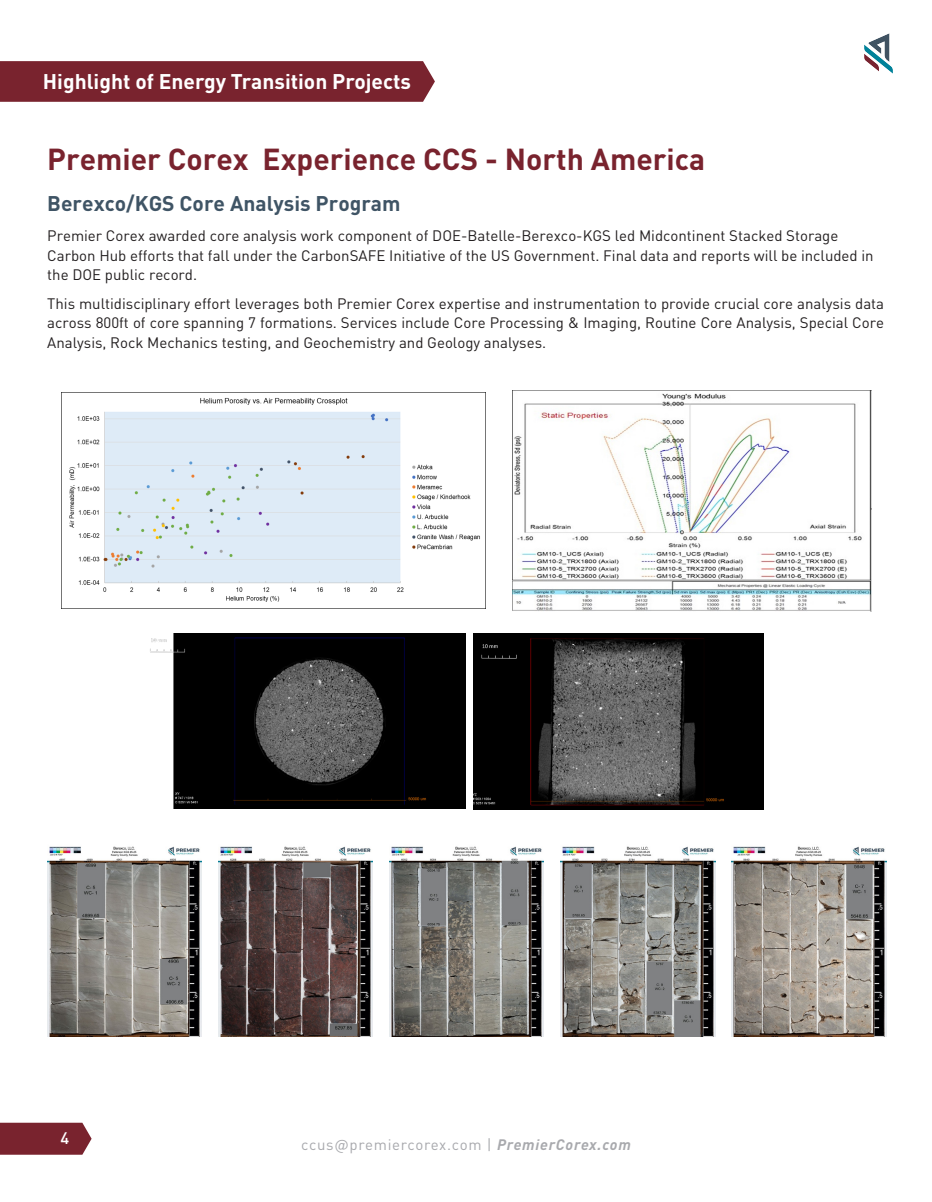
<style>
.page{position:relative;width:932px;height:1202px;background:#fff}
.page>*{position:absolute;margin:0;border:0;box-sizing:border-box;transform-origin:0 0}
.Main_Paragraph_Text{font:700 30px "DIN Pro";color:#79232e}
.Paragraph_Titles{font:700 21px "DIN Pro";color:#fff}
.Main_Paragraph_Text-2{font:700 21px "DIN Pro";color:#3f5465}
.t1{font:500 16.5px "DIN Pro";color:#fff}
.Main_Paragraph_Text-3{font:15px/19.5px "DIN Pro";color:#231f20}
.t2{font:15px "DIN Pro";letter-spacing:.05em;color:#a8a9ad}
.s1{font-weight:700;font-style:italic}
</style>
<div class="page">
<div style="left:0;top:61px;width:435px;height:41px;background:#79232e"></div>
<img style="left:731px;top:846px;width:155px;height:190px">
<img style="left:150px;top:634px;width:315px;height:175px">
<img style="left:560px;top:846px;width:155px;height:190px">
<img style="left:62px;top:392px;width:424px;height:217px">
<img style="left:389px;top:846px;width:154px;height:190px">
<img style="left:218px;top:846px;width:155px;height:190px">
<img style="left:47px;top:846px;width:155px;height:190px">
<img style="left:473px;top:634px;width:290px;height:175px">
<img style="left:512px;top:391px;width:359px;height:220px">
<img style="left:864px;top:33px;width:29px;height:41px">
<svg style="left:0;top:1122px;width:92px;height:32px;background:#83333d"></svg>
<p class="Paragraph_Titles" style="left:43px;top:64px;width:369px">Highlight of Energy Transition Projects</p>
<p class="Main_Paragraph_Text" style="left:47px;top:134px;width:659px">Premier Corex Experience CCS - North America</p>
<p class="Main_Paragraph_Text-2" style="left:47px;top:186px;width:355px">Berexco/KGS Core Analysis Program</p>
<p class="Main_Paragraph_Text-3" style="left:47px;top:225px;width:828px">Premier Corex awarded core analysis work component of DOE-Batelle-Berexco-KGS led Midcontinent Stacked Storage<br>Carbon Hub efforts that fall under the CarbonSAFE Initiative of the US Government. Final data and reports will be included in the DOE public record.</p>
<p class="Main_Paragraph_Text-3" style="left:47px;top:292px;width:838px;text-align:justify">This multidisciplinary effort leverages both Premier Corex expertise and instrumentation to provide crucial core analysis data across 800ft of core spanning 7 formations. Services include Core Processing &amp; Imaging, Routine Core Analysis, Special Core Analysis, Rock Mechanics testing, and Geochemistry and Geology analyses.</p>
<p class="t1" style="left:60px;top:1124px;width:10px">4</p>
<p class="t2" style="left:301px;top:1132px;width:331px">ccus@premiercorex.com | <span class="s1">PremierCorex.com</span></p>
</div>
